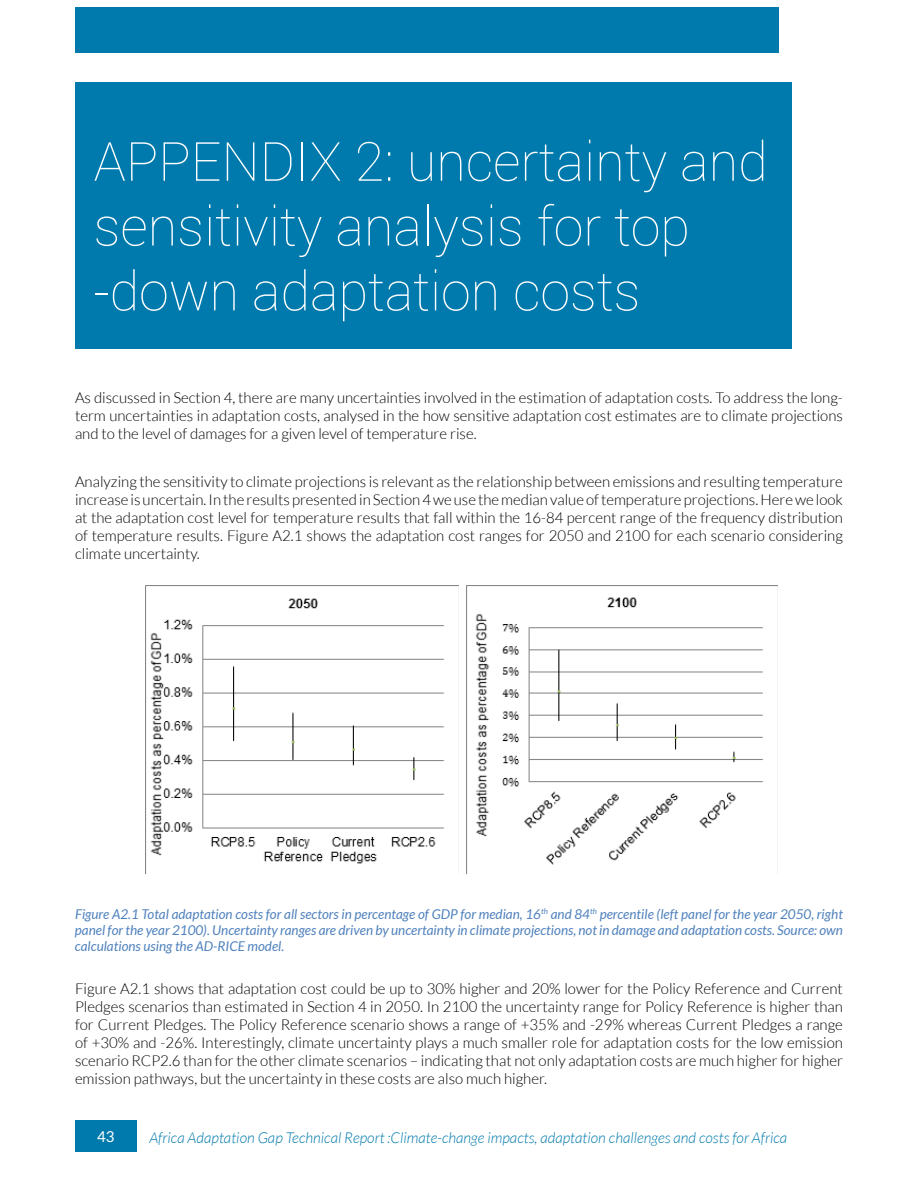
<style>
.page{position:relative;width:918px;height:1188px;background:#fff}
.page>*{position:absolute;margin:0;border:0;box-sizing:border-box;transform-origin:0 0}
.t1{font:100 54px/64.8px "Roboto";color:#fff}
.t2{font:300 15px/18px "Lato";color:#000;text-align:justify}
.t3{font:italic 300 15px "Lato";color:#007aad}
.t4{font:15px "Lato";color:#fff}
.t5{font:italic 13.5px/16.2px "Lato";color:#4f81bd;text-align:justify}
</style>
<div class="page">
<div style="left:75px;top:1120px;width:62px;height:32px;background:#007aad"></div>
<img style="left:145px;top:585px;width:313px;height:289px">
<img style="left:467px;top:585px;width:310px;height:289px">
<div style="left:75px;top:82px;width:717px;height:267px;background:#007aad"></div>
<div style="left:75px;top:7px;width:704px;height:46px;background:#007aad"></div>
<h1 class="t1" style="left:94px;top:127px;width:676px">APPENDIX 2: uncertainty and sensitivity analysis for top -down adaptation costs</h1>
<p class="t2" style="left:75px;top:388px;width:769px">As discussed in Section 4, there are many uncertainties involved in the estimation of adaptation costs. To address the long&shy;term uncertainties in adaptation costs, analysed in the how sensitive adaptation cost estimates are to climate projections and to the level of damages for a given level of temperature rise.</p>
<p class="t2" style="left:75px;top:473px;width:769px">Analyzing the sensitivity to climate projections is relevant as the relationship between emissions and resulting temperature increase is uncertain. In the results presented in Section 4 we use the median value of temperature projections. Here we look at the adaptation cost level for temperature results that fall within the 16-84 percent range of the frequency distribution of temperature results. Figure A2.1 shows the adaptation cost ranges for 2050 and 2100 for each scenario considering climate uncertainty.</p>
<p class="t5" style="left:75px;top:906px;width:769px">Figure A2.1 Total adaptation costs for all sectors in percentage of GDP for median, 16<sup>th</sup> and 84<sup>th</sup> percentile (left panel for the year 2050, right panel for the year 2100). Uncertainty ranges are driven by uncertainty in climate projections, not in damage and adaptation costs. Source: own calculations using the AD-RICE model.</p>
<p class="t2" style="left:75px;top:980px;width:769px">Figure A2.1 shows that adaptation cost could be up to 30% higher and 20% lower for the Policy Reference and Current Pledges scenarios than estimated in Section 4 in 2050. In 2100 the uncertainty range for Policy Reference is higher than for Current Pledges. The Policy Reference scenario shows a range of +35% and -29% whereas Current Pledges a range of +30% and -26%. Interestingly, climate uncertainty plays a much smaller role for adaptation costs for the low emission scenario RCP2.6 than for the other climate scenarios – indicating that not only adaptation costs are much higher for higher emission pathways, but the uncertainty in these costs are also much higher.</p>
<p class="t4" style="left:97px;top:1128px;width:19px">43</p>
<p class="t3" style="left:149px;top:1130px;width:639px">Africa Adaptation Gap Technical Report :Climate-change impacts, adaptation challenges and costs for Africa</p>
</div>
